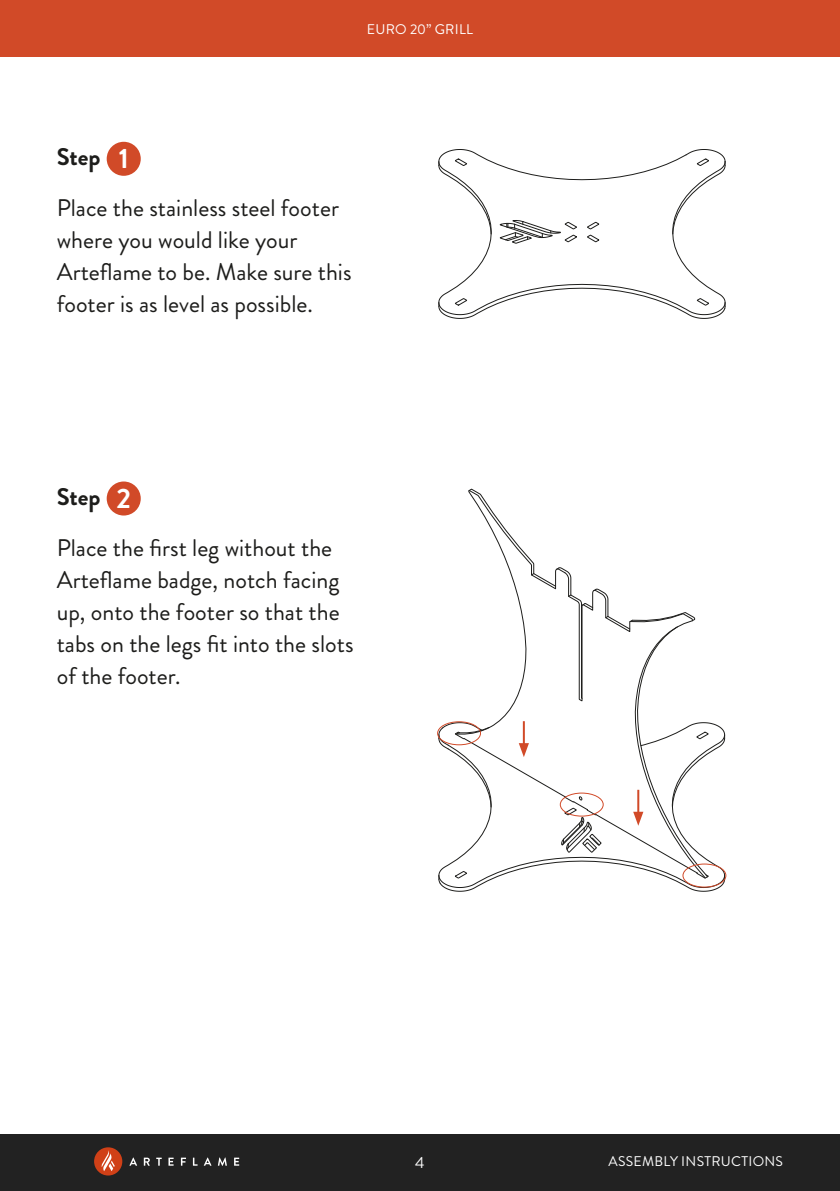
<style>
.page{position:relative;width:840px;height:1191px;background:#fff}
.page>*{position:absolute;margin:0;border:0;box-sizing:border-box;transform-origin:0 0}
.t1{font:700 28px "Brandon Grotesque";color:#fff}
.t2{font:24px/32px "Brandon Grotesque";color:#1d1d1b}
.t3{font:700 24px "Brandon Grotesque";color:#1d1d1b}
.t4{font:16px "Brandon Grotesque";color:#fff}
.t5{font:14px "Brandon Grotesque";letter-spacing:.02em;color:#fff}
</style>
<div class="page">
<div style="left:0;top:0;width:839px;height:57px;background:#d14a28"></div>
<div style="left:0;top:1134px;width:839px;height:57px;background:#222"></div>
<div style="left:107px;top:142px;width:34px;height:34px;background:#d14a28;border-radius:50%"></div>
<div style="left:107px;top:481px;width:34px;height:34px;background:#d14a28;border-radius:50%"></div>
<svg style="left:439px;top:149px;width:271px;height:139px"></svg>
<svg style="left:586px;top:222px;width:12px;height:7px"></svg>
<svg style="left:586px;top:235px;width:12px;height:7px"></svg>
<svg style="left:672px;top:149px;width:53px;height:85px"></svg>
<svg style="left:438px;top:288px;width:287px;height:31px"></svg>
<svg style="left:438px;top:159px;width:53px;height:75px"></svg>
<svg style="left:499px;top:220px;width:77px;height:24px"></svg>
<svg style="left:438px;top:489px;width:286px;height:402px"></svg>
<div style="left:559px;top:792px;width:44px;height:24px;border:1px solid #d14a28;border-radius:50%"></div>
<div style="left:682px;top:863px;width:44px;height:24px;border:1px solid #d14a28;border-radius:50%"></div>
<div style="left:437px;top:721px;width:43px;height:24px;border:1px solid #d14a28;border-radius:50%"></div>
<div style="left:94px;top:1147px;width:28px;height:28px;background:#d04017;border-radius:50%"></div>
<svg style="left:102px;top:1150px;width:13px;height:21px"></svg>
<svg style="left:129px;top:1157px;width:8px;height:8px"></svg>
<svg style="left:144px;top:1157px;width:6px;height:8px"></svg>
<svg style="left:156px;top:1157px;width:6px;height:8px"></svg>
<svg style="left:168px;top:1157px;width:5px;height:8px"></svg>
<svg style="left:181px;top:1157px;width:5px;height:8px"></svg>
<svg style="left:193px;top:1157px;width:4px;height:8px"></svg>
<svg style="left:204px;top:1157px;width:7px;height:8px"></svg>
<svg style="left:218px;top:1157px;width:9px;height:8px"></svg>
<svg style="left:234px;top:1157px;width:5px;height:8px"></svg>
<p class="t5" style="left:366px;top:20px;width:108px">EURO 20” GRILL</p>
<p class="t3" style="left:57px;top:140px;width:45px">Step</p>
<p class="t1" style="left:119px;top:139px;width:11px">1</p>
<p class="t2" style="left:57px;top:192px;width:296px">Place the stainless steel footer where you would like your<br>Arteflame to be. Make sure this footer is as level as possible.</p>
<p class="t3" style="left:57px;top:480px;width:45px">Step</p>
<p class="t1" style="left:116px;top:479px;width:16px">2</p>
<p class="t2" style="left:57px;top:532px;width:298px">Place the first leg without the<br>Arteflame badge, notch facing up, onto the footer so that the tabs on the legs fit into the slots of the footer.</p>
<p class="t4" style="left:415px;top:1151px;width:11px">4</p>
<p class="t5" style="left:608px;top:1151px;width:176px">ASSEMBLY INSTRUCTIONS</p>
</div>
